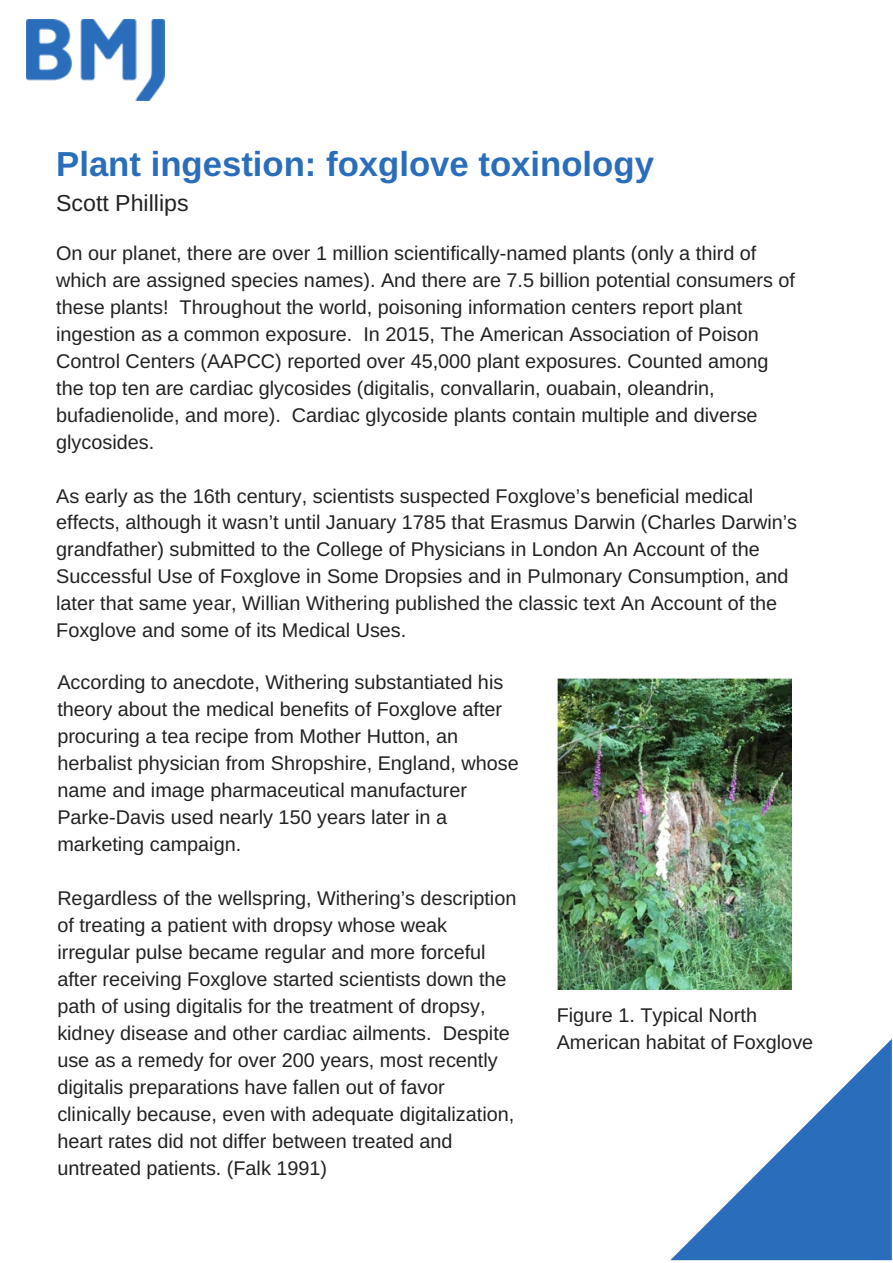
<style>
.page{position:relative;width:893px;height:1263px;background:#fff}
.page>*{position:absolute;margin:0;border:0;box-sizing:border-box;transform-origin:0 0}
.t1{font:700 34.65px "Arimo";color:#2a6ebb}
.t2{font:23.1px "Arimo";color:#222}
.t3{font:19.8px/27px "Arimo";color:#222}
</style>
<div class="page">
<img style="left:27px;top:19px;width:137px;height:81px">
<svg style="left:670px;top:1039px;width:221px;height:221px"></svg>
<img style="left:556px;top:678px;width:235px;height:311px">
<h1 class="t1" style="left:56px;top:145px;width:599px">Plant ingestion: foxglove toxinology</h1>
<p class="t2" style="left:56px;top:190px;width:134px">Scott Phillips</p>
<p class="t3" style="left:56px;top:239px;width:740px">On our planet, there are over 1 million scientifically-named plants (only a third of which are assigned species names). And there are 7.5 billion potential consumers of these plants! Throughout the world, poisoning information centers report plant ingestion as a common exposure. In 2015, The American Association of Poison Control Centers (AAPCC) reported over 45,000 plant exposures. Counted among the top ten are cardiac glycosides (digitalis, convallarin, ouabain, oleandrin, bufadienolide, and more). Cardiac glycoside plants contain multiple and diverse glycosides.</p>
<p class="t3" style="left:56px;top:482px;width:742px">As early as the 16th century, scientists suspected Foxglove’s beneficial medical effects, although it wasn’t until January 1785 that Erasmus Darwin (Charles Darwin’s grandfather) submitted to the College of Physicians in London An Account of the Successful Use of Foxglove in Some Dropsies and in Pulmonary Consumption, and later that same year, Willian Withering published the classic text An Account of the Foxglove and some of its Medical Uses.</p>
<p class="t3" style="left:57px;top:669px;width:463px">According to anecdote, Withering substantiated his theory about the medical benefits of Foxglove after procuring a tea recipe from Mother Hutton, an herbalist physician from Shropshire, England, whose name and image pharmaceutical manufacturer Parke-Davis used nearly 150 years later in a marketing campaign.</p>
<p class="t3" style="left:57px;top:884px;width:460px">Regardless of the wellspring, Withering’s description of treating a patient with dropsy whose weak irregular pulse became regular and more forceful after receiving Foxglove started scientists down the path of using digitalis for the treatment of dropsy, kidney disease and other cardiac ailments. Despite use as a remedy for over 200 years, most recently digitalis preparations have fallen out of favor clinically because, even with adequate digitalization, heart rates did not differ between treated and untreated patients. (Falk 1991)</p>
<p class="t3" style="left:556px;top:1001px;width:258px">Figure 1. Typical North<br>American habitat of Foxglove</p>
</div>
